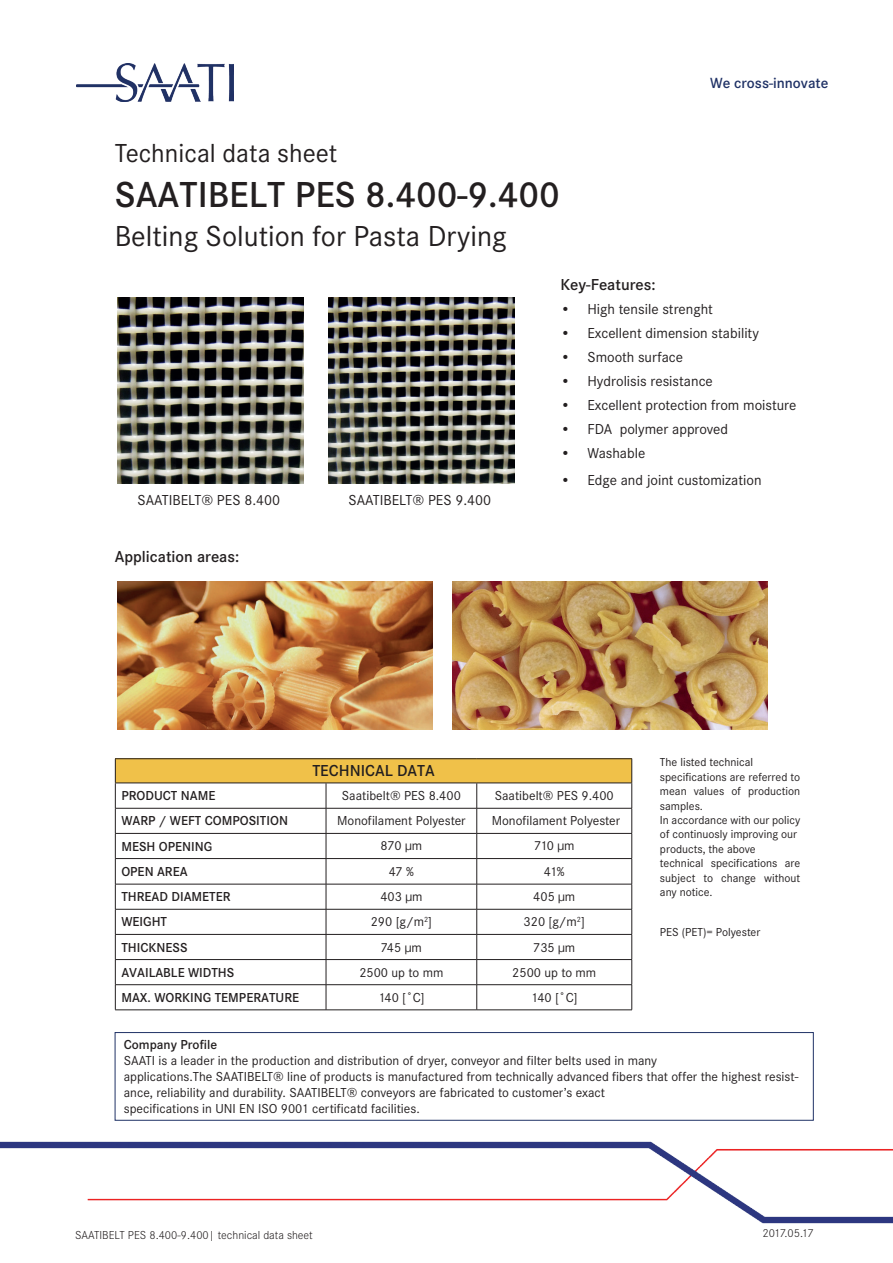
<style>
.page{position:relative;width:893px;height:1263px;background:#fff}
.page>*{position:absolute;margin:0;border:0;box-sizing:border-box;transform-origin:0 0}
.t1{font:600 37.5px "Corporate S";color:#231f20}
.t2{font:30px "Corporate S";color:#231f20}
.t3{font:27px "Corporate S";color:#231f20}
.t4{font:600 16.5px "Corporate S";color:#231f20}
.t5{font:600 15.3px "Corporate S";color:#203266}
.t6{font:15px "Corporate S";color:#231f20}
.t7{font:13.5px/16.2px "Corporate S";color:#231f20}
.t8{font:600 13.5px "Corporate S";color:#231f20}
.t9{font:12px/14.4px "Corporate S";color:#231f20}
.t10{font:300 12px "Corporate S";color:#231f20}
</style>
<div class="page">
<img style="left:77px;top:64px;width:157px;height:38px">
<img style="left:0;top:1141px;width:893px;height:83px">
<div style="left:115px;top:759px;width:517px;height:24px;background:#f0c149"></div>
<hr style="left:115px;top:758px;width:211px;height:1px;background:#231f20">
<hr style="left:326px;top:758px;width:151px;height:1px;background:#231f20">
<hr style="left:477px;top:758px;width:155px;height:1px;background:#231f20">
<hr style="left:115px;top:782px;width:211px;height:1px;background:#231f20">
<hr style="left:326px;top:782px;width:151px;height:1px;background:#231f20">
<hr style="left:477px;top:782px;width:155px;height:1px;background:#231f20">
<hr style="left:115px;top:808px;width:211px;height:1px;background:#231f20">
<hr style="left:326px;top:808px;width:151px;height:1px;background:#231f20">
<hr style="left:477px;top:808px;width:155px;height:1px;background:#231f20">
<hr style="left:115px;top:833px;width:211px;height:1px;background:#231f20">
<hr style="left:326px;top:833px;width:151px;height:1px;background:#231f20">
<hr style="left:477px;top:833px;width:155px;height:1px;background:#231f20">
<hr style="left:115px;top:858px;width:211px;height:1px;background:#231f20">
<hr style="left:326px;top:858px;width:151px;height:1px;background:#231f20">
<hr style="left:477px;top:858px;width:155px;height:1px;background:#231f20">
<hr style="left:115px;top:884px;width:211px;height:1px;background:#231f20">
<hr style="left:326px;top:884px;width:151px;height:1px;background:#231f20">
<hr style="left:477px;top:884px;width:155px;height:1px;background:#231f20">
<hr style="left:115px;top:909px;width:211px;height:1px;background:#231f20">
<hr style="left:326px;top:909px;width:151px;height:1px;background:#231f20">
<hr style="left:477px;top:909px;width:155px;height:1px;background:#231f20">
<hr style="left:115px;top:934px;width:211px;height:1px;background:#231f20">
<hr style="left:326px;top:934px;width:151px;height:1px;background:#231f20">
<hr style="left:477px;top:934px;width:155px;height:1px;background:#231f20">
<hr style="left:115px;top:959px;width:211px;height:1px;background:#231f20">
<hr style="left:326px;top:959px;width:151px;height:1px;background:#231f20">
<hr style="left:477px;top:959px;width:155px;height:1px;background:#231f20">
<hr style="left:115px;top:984px;width:211px;height:1px;background:#231f20">
<svg style="left:115px;top:759px;width:1px;height:250px"></svg>
<hr style="left:326px;top:984px;width:151px;height:1px;background:#231f20">
<svg style="left:326px;top:783px;width:1px;height:226px"></svg>
<hr style="left:477px;top:984px;width:155px;height:1px;background:#231f20">
<svg style="left:476px;top:783px;width:1px;height:226px"></svg>
<svg style="left:631px;top:759px;width:1px;height:250px"></svg>
<hr style="left:115px;top:1009px;width:211px;height:1px;background:#231f20">
<hr style="left:326px;top:1009px;width:151px;height:1px;background:#231f20">
<hr style="left:477px;top:1009px;width:155px;height:1px;background:#231f20">
<img style="left:329px;top:298px;width:185px;height:185px">
<img style="left:118px;top:298px;width:185px;height:185px">
<img style="left:453px;top:581px;width:314px;height:149px">
<img style="left:118px;top:581px;width:314px;height:149px">
<div style="left:115px;top:1032px;width:699px;height:88px;border:1px solid #203266"></div>
<h3 class="t3" style="left:115px;top:137px;width:224px">Technical data sheet</h3>
<h1 class="t1" style="left:115px;top:173px;width:447px">SAATIBELT PES 8.400-9.400</h1>
<h2 class="t2" style="left:115px;top:219px;width:393px">Belting Solution for Pasta Drying</h2>
<p class="t5" style="left:710px;top:74px;width:120px">We cross-innovate</p>
<p class="t6" style="left:138px;top:492px;width:144px">SAATIBELT® PES 8.400</p>
<p class="t6" style="left:349px;top:492px;width:144px">SAATIBELT® PES 9.400</p>
<p class="t4" style="left:115px;top:547px;width:126px">Application areas:</p>
<p class="t4" style="left:560px;top:275px;width:97px">Key-Features:</p>
<p class="t6" style="left:560px;top:300px;width:154px">• High tensile strenght</p>
<p class="t6" style="left:560px;top:324px;width:200px">• Excellent dimension stability</p>
<p class="t6" style="left:560px;top:348px;width:124px">• Smooth surface</p>
<p class="t6" style="left:560px;top:372px;width:154px">• Hydrolisis resistance</p>
<p class="t6" style="left:560px;top:396px;width:238px">• Excellent protection from moisture</p>
<p class="t6" style="left:560px;top:420px;width:169px">• FDA polymer approved</p>
<p class="t6" style="left:560px;top:444px;width:86px">• Washable</p>
<p class="t6" style="left:560px;top:471px;width:203px">• Edge and joint customization</p>
<p class="t4" style="left:312px;top:761px;width:124px">TECHNICAL DATA</p>
<p class="t8" style="left:121px;top:788px;width:96px">PRODUCT NAME</p>
<p class="t7" style="left:342px;top:788px;width:120px">Saatibelt® PES 8.400</p>
<p class="t7" style="left:495px;top:788px;width:120px">Saatibelt® PES 9.400</p>
<p class="t8" style="left:121px;top:813px;width:168px">WARP / WEFT COMPOSITION</p>
<p class="t7" style="left:337px;top:813px;width:130px">Monofilament Polyester</p>
<p class="t7" style="left:492px;top:813px;width:130px">Monofilament Polyester</p>
<p class="t8" style="left:121px;top:838px;width:93px">MESH OPENING</p>
<p class="t7" style="left:381px;top:838px;width:43px">870 µm</p>
<p class="t7" style="left:534px;top:838px;width:42px">710 µm</p>
<p class="t8" style="left:121px;top:864px;width:68px">OPEN AREA</p>
<p class="t7" style="left:389px;top:863px;width:26px">47 %</p>
<p class="t7" style="left:544px;top:863px;width:22px">41%</p>
<p class="t8" style="left:121px;top:889px;width:111px">THREAD DIAMETER</p>
<p class="t7" style="left:380px;top:889px;width:44px">403 µm</p>
<p class="t7" style="left:533px;top:889px;width:44px">405 µm</p>
<p class="t8" style="left:121px;top:914px;width:47px">WEIGHT</p>
<p class="t7" style="left:371px;top:914px;width:63px">290 [g/m<sup>2</sup>]</p>
<p class="t7" style="left:524px;top:914px;width:63px">320 [g/m<sup>2</sup>]</p>
<p class="t8" style="left:121px;top:939px;width:68px">THICKNESS</p>
<p class="t7" style="left:381px;top:939px;width:42px">745 µm</p>
<p class="t7" style="left:533px;top:939px;width:44px">735 µm</p>
<p class="t8" style="left:121px;top:964px;width:115px">AVAILABLE WIDTHS</p>
<p class="t7" style="left:359px;top:964px;width:85px">2500 up to mm</p>
<p class="t7" style="left:512px;top:964px;width:85px">2500 up to mm</p>
<p class="t8" style="left:121px;top:989px;width:179px">MAX. WORKING TEMPERATURE</p>
<p class="t7" style="left:378px;top:989px;width:48px">140 [˚C]</p>
<p class="t7" style="left:531px;top:989px;width:48px">140 [˚C]</p>
<p class="t9" style="left:660px;top:755px;width:142px">The listed technical specifications are referred to mean values of production samples.<br>In accordance with our policy of continuosly improving our products, the above technical specifications are subject to change without any notice.</p>
<p class="t9" style="left:660px;top:925px;width:102px">PES (PET)= Polyester</p>
<p class="t8" style="left:124px;top:1036px;width:95px">Company Profile</p>
<p class="t7" style="left:124px;top:1052px;width:676px">SAATI is a leader in the production and distribution of dryer, conveyor and filter belts used in many<br>applications.The SAATIBELT® line of products is manufactured from technically advanced fibers that offer the highest resist&shy;ance, reliability and durability. SAATIBELT® conveyors are fabricated to customer’s exact<br>specifications in UNI EN ISO 9001 certificatd facilities.</p>
<p class="t10" style="left:75px;top:1228px;width:239px">SAATIBELT PES 8.400-9.400| technical data sheet</p>
<p class="t10" style="left:763px;top:1226px;width:52px">2017.05.17</p>
</div>
